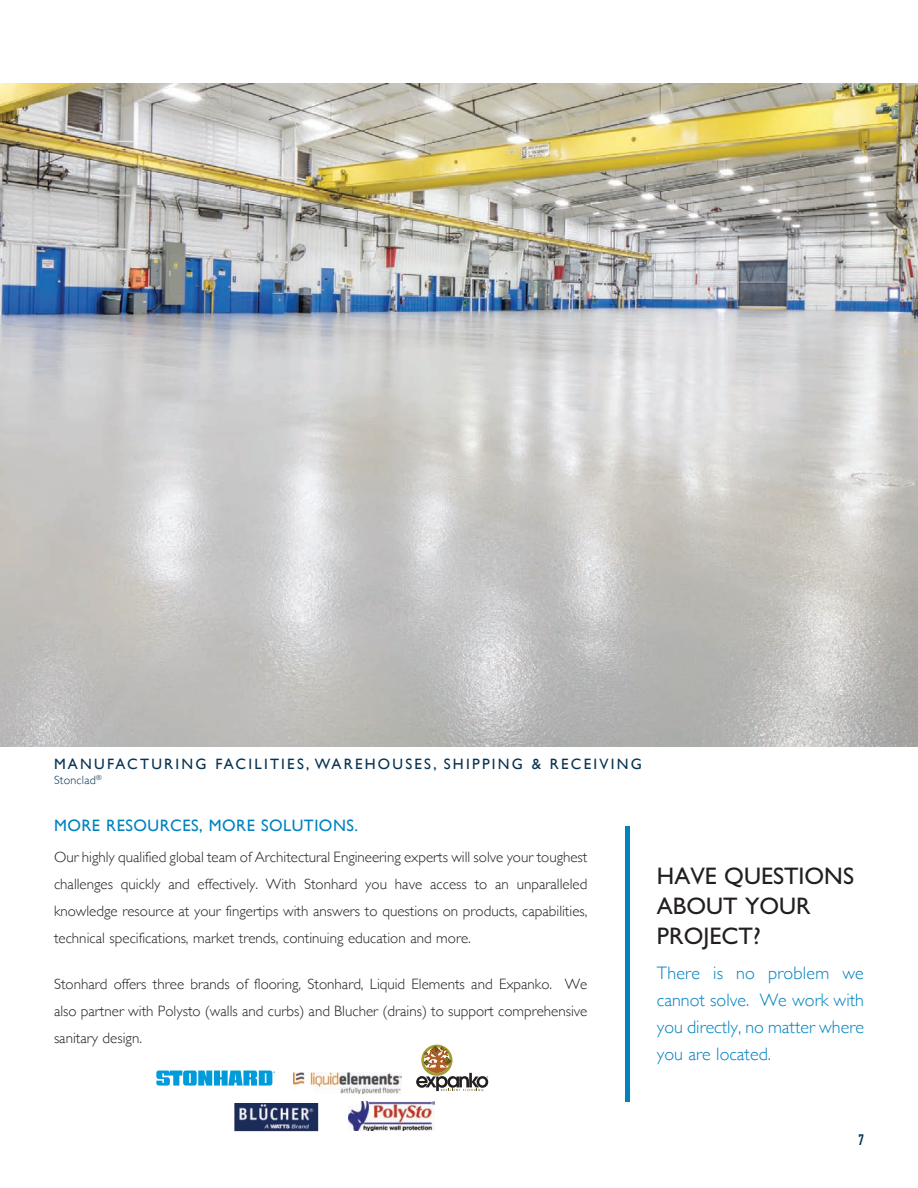
<style>
.page{position:relative;width:918px;height:1188px;background:#fff}
.page>*{position:absolute;margin:0;border:0;box-sizing:border-box;transform-origin:0 0}
.t1{font:24px/30px "Gill Sans Std";color:#231f20}
.t2{font:300 18px/27px "Gill Sans";color:#0082bf;text-align:justify}
.t3{font:16.5px "Gill Sans";letter-spacing:.03em;color:#0082bf}
.t4{font:300 15px/27px "Gill Sans";color:#231f20;text-align:justify}
.t5{font:15px "Gill Sans";letter-spacing:.15em;color:#073250}
.t6{font:700 15px "DIN Condensed";color:#073250}
.t7{font:300 12px "Gill Sans";letter-spacing:.02em;color:#073250}
.t8{font:5.25px "Myriad Pro";color:#009bda}
</style>
<div class="page">
<img style="left:0;top:83px;width:918px;height:663px">
<hr style="left:626px;top:826px;width:4px;height:276px;background:#0082bf">
<img style="left:294px;top:1073px;width:107px;height:20px">
<svg style="left:156px;top:1071px;width:116px;height:15px;background:#39b1e2"></svg>
<img style="left:348px;top:1101px;width:86px;height:29px">
<img style="left:234px;top:1103px;width:85px;height:29px">
<svg style="left:416px;top:1045px;width:72px;height:46px"></svg>
<p class="t5" style="left:54px;top:755px;width:589px">MANUFACTURING FACILITIES, WAREHOUSES, SHIPPING &amp; RECEIVING</p>
<p class="t7" style="left:54px;top:771px;width:49px">Stonclad<sup>®</sup></p>
<p class="t3" style="left:54px;top:815px;width:306px">MORE RESOURCES, MORE SOLUTIONS.</p>
<p class="t4" style="left:54px;top:843px;width:535px">Our highly qualified global team of Architectural Engineering experts will solve your toughest challenges quickly and effectively. With Stonhard you have access to an unparalleled knowledge resource at your fingertips with answers to questions on products, capabilities, technical specifications, market trends, continuing education and more.</p>
<p class="t4" style="left:54px;top:970px;width:535px">Stonhard offers three brands of flooring, Stonhard, Liquid Elements and Expanko. We also partner with Polysto (walls and curbs) and Blucher (drains) to support comprehensive sanitary design.</p>
<p class="t8" style="left:273px;top:1070px;width:4px">®</p>
<h1 class="t1" style="left:657px;top:861px;width:199px">HAVE QUESTIONS<br>ABOUT YOUR<br>PROJECT?</h1>
<p class="t2" style="left:657px;top:958px;width:209px">There is no problem we cannot solve. We work with you directly, no matter where you are located.</p>
<p class="t6" style="left:858px;top:1129px;width:7px">7</p>
</div>
